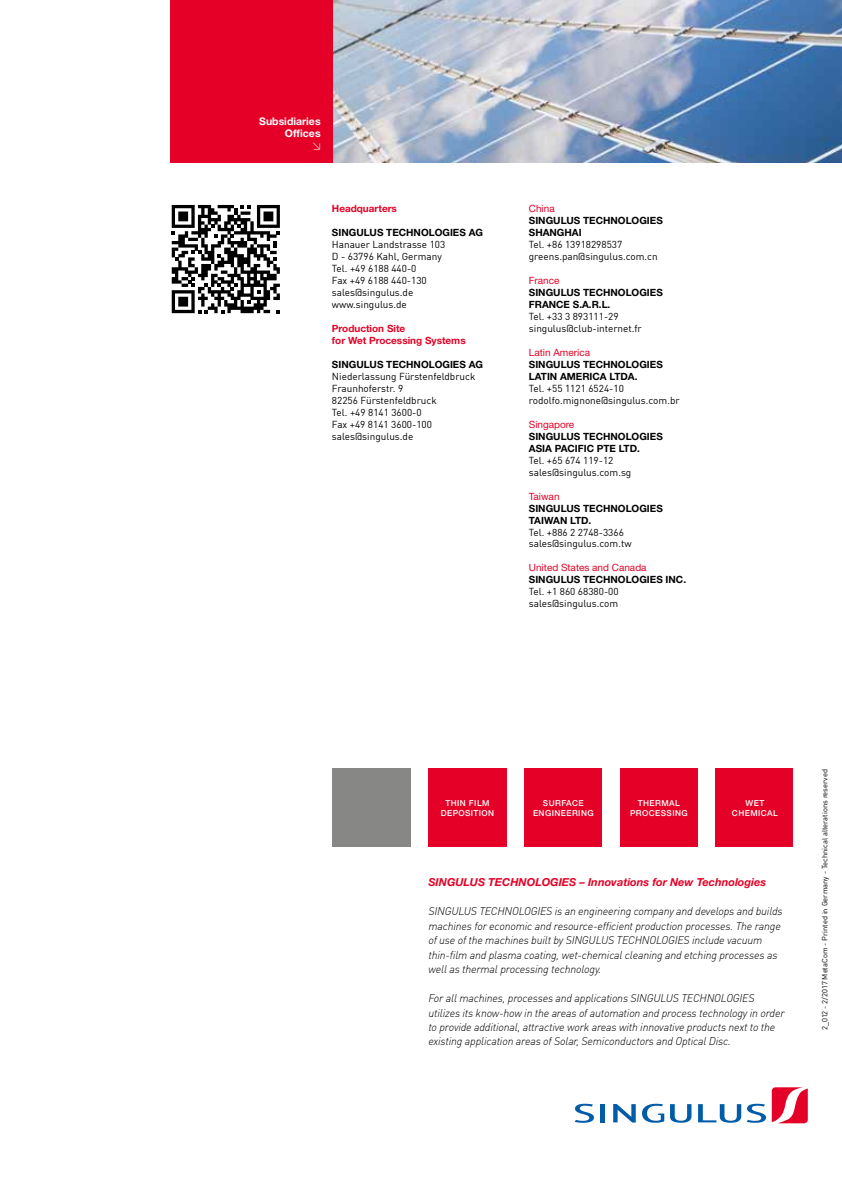
<style>
.page{position:relative;width:842px;height:1191px;background:#fff}
.page>*{position:absolute;margin:0;border:0;box-sizing:border-box;transform-origin:0 0}
.t1{font:italic 300 10.95px/14.4px "DIN Offc";letter-spacing:-.015em;color:#000}
.t2{font:italic 700 10.95px "Helvetica Neue LT";color:#e40026}
.t3{font:700 10.5px/12.6px "Helvetica Neue LT";color:#fff;text-align:right}
.t4{font:10.05px/12px "DIN Offc";color:#000}
.t5{font:700 10.05px/12px "Helvetica Neue LT";color:#000}
.t6{font:10.05px "Helvetica Neue LT";color:#e40026}
.t7{font:700 10.05px/12px "Helvetica Neue LT";color:#e40026}
.t8{font:500 8.25px/9.9px "Helvetica Neue LT";letter-spacing:.05em;color:#fff;text-align:center}
.t9{font:7.5px "DIN Offc";color:#000}
</style>
<div class="page">
<img style="left:333px;top:0;width:509px;height:163px">
<div style="left:170px;top:0;width:163px;height:163px;background:#e40026"></div>
<svg style="left:172px;top:205px;width:108px;height:108px"></svg>
<svg style="left:772px;top:1087px;width:36px;height:36px"></svg>
<svg style="left:575px;top:1103px;width:19px;height:19px"></svg>
<hr style="left:601px;top:1104px;width:4px;height:18px;background:#005ca9">
<svg style="left:613px;top:1104px;width:23px;height:18px"></svg>
<svg style="left:642px;top:1103px;width:22px;height:20px"></svg>
<svg style="left:670px;top:1104px;width:21px;height:18px"></svg>
<svg style="left:698px;top:1104px;width:43px;height:18px"></svg>
<svg style="left:747px;top:1103px;width:19px;height:19px"></svg>
<div style="left:620px;top:768px;width:77px;height:78px;background:#e40026"></div>
<div style="left:715px;top:768px;width:78px;height:78px;background:#e40026"></div>
<div style="left:524px;top:768px;width:78px;height:78px;background:#e40026"></div>
<div style="left:428px;top:768px;width:78px;height:78px;background:#e40026"></div>
<div style="left:333px;top:768px;width:78px;height:78px;background:#878786"></div>
<p class="t3" style="left:259px;top:115px;width:63px">Subsidiaries<br>Offices</p>
<p class="t7" style="left:332px;top:202px;width:67px">Headquarters</p>
<p class="t5" style="left:332px;top:226px;width:153px">SINGULUS TECHNOLOGIES AG</p>
<p class="t4" style="left:332px;top:238px;width:115px">Hanauer Landstrasse 103<br>D - 63796 Kahl, Germany<br>Tel. +49 6188 440-0<br>Fax +49 6188 440-130 sales@singulus.de www.singulus.de</p>
<p class="t7" style="left:332px;top:322px;width:135px">Production Site<br>for Wet Processing Systems</p>
<p class="t5" style="left:332px;top:358px;width:153px">SINGULUS TECHNOLOGIES AG</p>
<p class="t4" style="left:332px;top:370px;width:145px">Niederlassung Fürstenfeldbruck<br>Fraunhoferstr. 9<br>82256 Fürstenfeldbruck<br>Tel. +49 8141 3600-0<br>Fax +49 8141 3600-100 sales@singulus.de</p>
<p class="t6" style="left:529px;top:203px;width:27px">China</p>
<p class="t5" style="left:529px;top:214px;width:135px">SINGULUS TECHNOLOGIES<br>SHANGHAI</p>
<p class="t4" style="left:529px;top:238px;width:130px">Tel. +86 13918298537 greens.pan@singulus.com.cn</p>
<p class="t6" style="left:529px;top:274px;width:32px">France</p>
<p class="t5" style="left:529px;top:286px;width:135px">SINGULUS TECHNOLOGIES<br>FRANCE S.A.R.L.</p>
<p class="t4" style="left:529px;top:310px;width:114px">Tel. +33 3 893111-29 singulus@club-internet.fr</p>
<p class="t6" style="left:529px;top:346px;width:63px">Latin America</p>
<p class="t5" style="left:529px;top:358px;width:135px">SINGULUS TECHNOLOGIES<br>LATIN AMERICA LTDA.</p>
<p class="t4" style="left:529px;top:382px;width:152px">Tel. +55 1121 6524-10 rodolfo.mignone@singulus.com.br</p>
<p class="t6" style="left:529px;top:418px;width:47px">Singapore</p>
<p class="t5" style="left:529px;top:430px;width:135px">SINGULUS TECHNOLOGIES<br>ASIA PACIFIC PTE LTD.</p>
<p class="t4" style="left:529px;top:454px;width:104px">Tel. +65 674 119-12 sales@singulus.com.sg</p>
<p class="t6" style="left:529px;top:490px;width:32px">Taiwan</p>
<p class="t5" style="left:529px;top:502px;width:135px">SINGULUS TECHNOLOGIES<br>TAIWAN LTD.</p>
<p class="t4" style="left:529px;top:525px;width:104px">Tel. +886 2 2748-3366 sales@singulus.com.tw</p>
<p class="t6" style="left:529px;top:562px;width:119px">United States and Canada</p>
<p class="t5" style="left:529px;top:573px;width:159px">SINGULUS TECHNOLOGIES INC.</p>
<p class="t4" style="left:529px;top:585px;width:91px">Tel. +1 860 68380-00 sales@singulus.com</p>
<p class="t8" style="left:441px;top:798px;width:55px">THIN FILM<br>DEPOSITION</p>
<p class="t8" style="left:533px;top:798px;width:62px">SURFACE<br>ENGINEERING</p>
<p class="t8" style="left:630px;top:798px;width:59px">THERMAL<br>PROCESSING</p>
<p class="t8" style="left:732px;top:798px;width:47px">WET<br>CHEMICAL</p>
<p class="t2" style="left:428px;top:875px;width:339px">SINGULUS TECHNOLOGIES – Innovations for New Technologies</p>
<p class="t1" style="left:428px;top:904px;width:356px">SINGULUS TECHNOLOGIES is an engineering company and develops and builds machines for economic and resource-efficient production processes. The range of use of the machines built by SINGULUS TECHNOLOGIES include vacuum thin-film and plasma coating, wet-chemical cleaning and etching processes as well as thermal processing technology.</p>
<p class="t1" style="left:428px;top:990px;width:358px">For all machines, processes and applications SINGULUS TECHNOLOGIES utilizes its know-how in the areas of automation and process technology in order to provide additional, attractive work areas with innovative products next to the existing application areas of Solar, Semiconductors and Optical Disc.</p>
<p class="t9" style="left:820px;top:1030px;width:262px;rotate:-90deg">2_012 - 2/2017 MetaCom - Printed in Germany - Technical alterations reserved</p>
</div>
